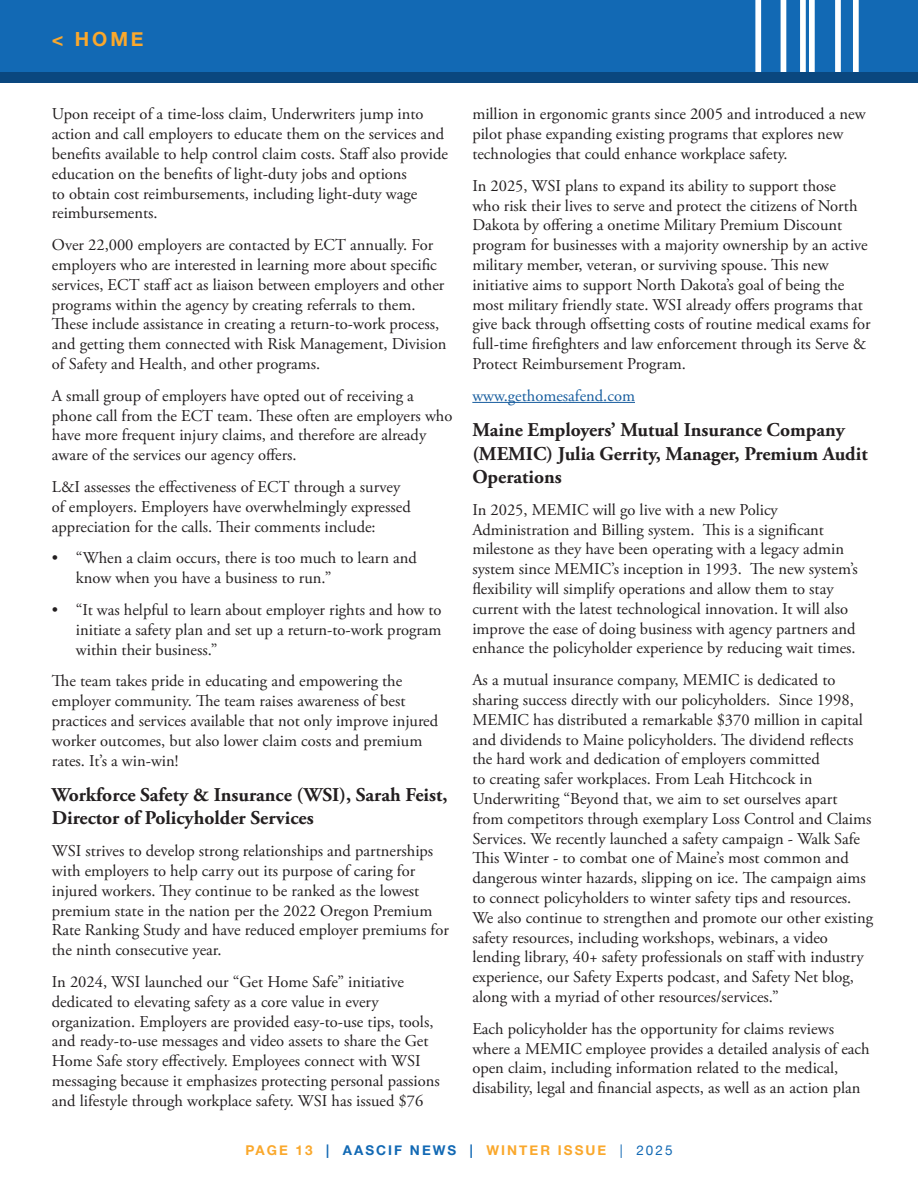
<style>
.page{position:relative;width:918px;height:1188px;background:#fff}
.page>*{position:absolute;margin:0;border:0;box-sizing:border-box;transform-origin:0 0}
.t1{font:700 19.5px/23.4px "Adobe Garamond Pro";color:#231f20}
.t2{font:700 19.5px "Helvetica Neue";color:#faa82c}
.t3{font:16.5px/19.8px "Adobe Garamond Pro";color:#231f20}
.t4{font:16.5px "Adobe Garamond Pro";color:#175d9e}
.t5{font:700 13.5px "Helvetica Neue";letter-spacing:.15em;color:#faa82c}
.s1{color:#1269b4}
.s2{font-weight:400;color:#1269b4}
</style>
<div class="page">
<div style="left:0;top:0;width:918px;height:73px;background:#1269b4"></div>
<div style="left:755px;top:0;width:6px;height:135px;background:#fff"></div>
<div style="left:781px;top:0;width:5px;height:135px;background:#fff"></div>
<div style="left:800px;top:0;width:6px;height:135px;background:#fff"></div>
<div style="left:809px;top:0;width:6px;height:135px;background:#fff"></div>
<div style="left:835px;top:0;width:6px;height:135px;background:#fff"></div>
<div style="left:853px;top:0;width:6px;height:135px;background:#fff"></div>
<div style="left:0;top:73px;width:918px;height:10px;background:#0a477f"></div>
<hr style="left:472px;top:402px;width:163px;height:1px;background:#175d9e">
<p class="t2" style="left:52px;top:24px;width:93px">&lt; HOME</p>
<p class="t3" style="left:52px;top:105px;width:398px">Upon receipt of a time-loss claim, Underwriters jump into action and call employers to educate them on the services and benefits available to help control claim costs. Staff also provide education on the benefits of light-duty jobs and options<br>to obtain cost reimbursements, including light-duty wage reimbursements.</p>
<p class="t3" style="left:52px;top:236px;width:396px">Over 22,000 employers are contacted by ECT annually. For employers who are interested in learning more about specific services, ECT staff act as liaison between employers and other programs within the agency by creating referrals to them.<br>These include assistance in creating a return-to-work process, and getting them connected with Risk Management, Division of Safety and Health, and other programs.</p>
<p class="t3" style="left:52px;top:386px;width:402px">A small group of employers have opted out of receiving a phone call from the ECT team. These often are employers who have more frequent injury claims, and therefore are already aware of the services our agency offers.</p>
<p class="t3" style="left:52px;top:477px;width:360px">L&amp;I assesses the effectiveness of ECT through a survey of employers. Employers have overwhelmingly expressed appreciation for the calls. Their comments include:</p>
<p class="t3" style="left:76px;top:549px;width:342px;text-indent:-24px">• “When a claim occurs, there is too much to learn and know when you have a business to run.”</p>
<p class="t3" style="left:76px;top:600px;width:367px;text-align:justify;text-indent:-24px">• “It was helpful to learn about employer rights and how to initiate a safety plan and set up a return-to-work program within their business.”</p>
<p class="t3" style="left:52px;top:672px;width:388px">The team takes pride in educating and empowering the employer community. The team raises awareness of best practices and services available that not only improve injured worker outcomes, but also lower claim costs and premium rates. It’s a win-win!</p>
<p class="t1" style="left:52px;top:783px;width:397px">Workforce Safety &amp; Insurance (WSI), Sarah Feist,<br>Director of Policyholder Services</p>
<p class="t3" style="left:52px;top:842px;width:398px">WSI strives to develop strong relationships and partnerships with employers to help carry out its purpose of caring for injured workers. They continue to be ranked as the lowest premium state in the nation per the 2022 Oregon Premium Rate Ranking Study and have reduced employer premiums for the ninth consecutive year.</p>
<p class="t3" style="left:52px;top:972px;width:389px">In 2024, WSI launched our “Get Home Safe” initiative dedicated to elevating safety as a core value in every organization. Employers are provided easy-to-use tips, tools, and ready-to-use messages and video assets to share the Get Home Safe story effectively. Employees connect with WSI messaging because it emphasizes protecting personal passions and lifestyle through workplace safety. WSI has issued $76</p>
<p class="t3" style="left:472px;top:105px;width:395px">million in ergonomic grants since 2005 and introduced a new pilot phase expanding existing programs that explores new technologies that could enhance workplace safety.</p>
<p class="t3" style="left:472px;top:176px;width:400px">In 2025, WSI plans to expand its ability to support those<br>who risk their lives to serve and protect the citizens of North Dakota by offering a onetime Military Premium Discount program for businesses with a majority ownership by an active military member, veteran, or surviving spouse. This new initiative aims to support North Dakota’s goal of being the most military friendly state. WSI already offers programs that give back through offsetting costs of routine medical exams for full-time firefighters and law enforcement through its Serve &amp; Protect Reimbursement Program.</p>
<p class="t4" style="left:472px;top:386px;width:164px">www.gethomesafend.com</p>
<p class="t1" style="left:472px;top:419px;width:397px">Maine Employers’ Mutual Insurance Company (MEMIC) Julia Gerrity, Manager, Premium Audit<br>Operations</p>
<p class="t3" style="left:472px;top:500px;width:387px">In 2025, MEMIC will go live with a new Policy Administration and Billing system. This is a significant milestone as they have been operating with a legacy admin system since MEMIC’s inception in 1993. The new system’s flexibility will simplify operations and allow them to stay current with the latest technological innovation. It will also improve the ease of doing business with agency partners and enhance the policyholder experience by reducing wait times.</p>
<p class="t3" style="left:472px;top:671px;width:402px">As a mutual insurance company, MEMIC is dedicated to sharing success directly with our policyholders. Since 1998, MEMIC has distributed a remarkable $370 million in capital and dividends to Maine policyholders. The dividend reflects the hard work and dedication of employers committed<br>to creating safer workplaces. From Leah Hitchcock in Underwriting “Beyond that, we aim to set ourselves apart<br>from competitors through exemplary Loss Control and Claims Services. We recently launched a safety campaign - Walk Safe This Winter - to combat one of Maine’s most common and dangerous winter hazards, slipping on ice. The campaign aims to connect policyholders to winter safety tips and resources.<br>We also continue to strengthen and promote our other existing safety resources, including workshops, webinars, a video lending library, 40+ safety professionals on staff with industry experience, our Safety Experts podcast, and Safety Net blog, along with a myriad of other resources/services.”</p>
<p class="t3" style="left:472px;top:1019px;width:399px">Each policyholder has the opportunity for claims reviews where a MEMIC employee provides a detailed analysis of each open claim, including information related to the medical, disability, legal and financial aspects, as well as an action plan</p>
<p class="t5" style="left:245px;top:1140px;width:429px">PAGE 13 <span class="s1">| AASCIF NEWS |</span> WINTER ISSUE <span class="s2">| 2025</span></p>
</div>
